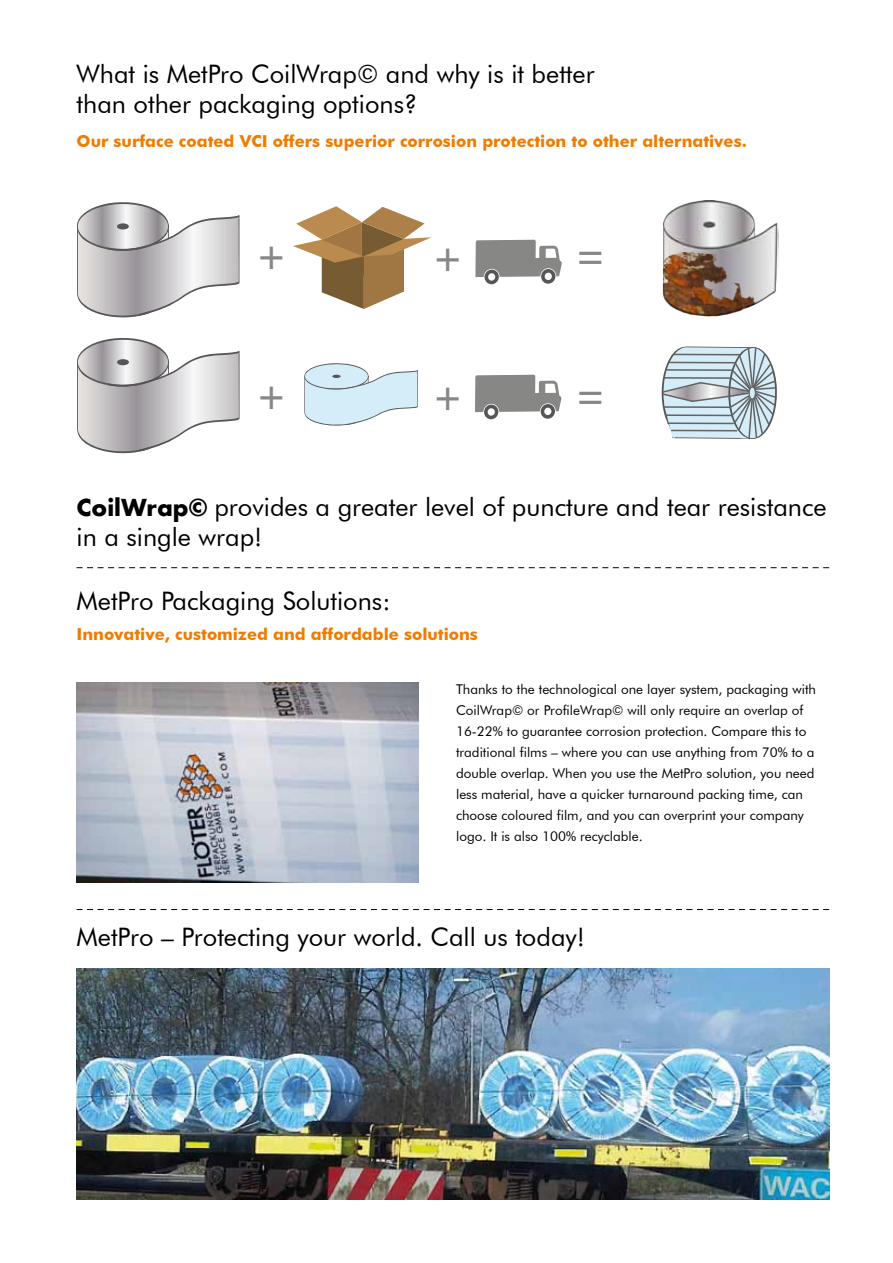
<style>
.page{position:relative;width:893px;height:1263px;background:#fff}
.page>*{position:absolute;margin:0;border:0;box-sizing:border-box;transform-origin:0 0}
.t1{font:700 40.95px "Garamond";color:#878786}
.t2{font:25.5px/30px "Futura BT";color:#000}
.t3{font:700 16.5px "Futura BT";color:#ef7c00}
.t4{font:13.5px/21px "Futura BT";color:#000}
.s1{font-family:"Futura TEE";font-weight:700}
</style>
<div class="page">
<svg style="left:77px;top:567px;width:752px;height:1px"></svg>
<img style="left:663px;top:200px;width:116px;height:116px">
<svg style="left:293px;top:206px;width:139px;height:103px"></svg>
<svg style="left:475px;top:240px;width:87px;height:44px"></svg>
<svg style="left:475px;top:375px;width:86px;height:44px"></svg>
<svg style="left:304px;top:363px;width:114px;height:63px"></svg>
<svg style="left:77px;top:202px;width:162px;height:116px"></svg>
<svg style="left:77px;top:338px;width:163px;height:115px"></svg>
<svg style="left:661px;top:346px;width:116px;height:94px;background:#bbc9d0"></svg>
<img style="left:77px;top:682px;width:341px;height:201px">
<img style="left:77px;top:968px;width:752px;height:231px">
<svg style="left:77px;top:909px;width:752px;height:1px"></svg>
<h2 class="t2" style="left:77px;top:59px;width:520px">What is MetPro CoilWrap© and why is it better than other packaging options?</h2>
<p class="t3" style="left:77px;top:131px;width:672px">Our surface coated VCI offers superior corrosion protection to other alternatives.</p>
<h1 class="t1" style="left:258px;top:234px;width:29px">+</h1>
<h1 class="t1" style="left:434px;top:235px;width:29px">+</h1>
<h1 class="t1" style="left:577px;top:234px;width:29px">=</h1>
<h1 class="t1" style="left:258px;top:374px;width:29px">+</h1>
<h1 class="t1" style="left:434px;top:375px;width:29px">+</h1>
<h1 class="t1" style="left:577px;top:374px;width:29px">=</h1>
<h2 class="t2" style="left:77px;top:491px;width:752px"><span class="s1">CoilWrap©</span> provides a greater level of puncture and tear resistance in a single wrap!</h2>
<h2 class="t2" style="left:77px;top:586px;width:315px">MetPro Packaging Solutions:</h2>
<p class="t3" style="left:77px;top:624px;width:403px">Innovative, customized and affordable solutions</p>
<p class="t4" style="left:456px;top:678px;width:361px">Thanks to the technological one layer system, packaging with CoilWrap© or ProfileWrap© will only require an overlap of 16-22% to guarantee corrosion protection. Compare this to traditional films – where you can use anything from 70% to a double overlap. When you use the MetPro solution, you need less material, have a quicker turnaround packing time, can choose coloured film, and you can overprint your company logo. It is also 100% recyclable.</p>
<h2 class="t2" style="left:77px;top:922px;width:510px">MetPro – Protecting your world. Call us today!</h2>
</div>
